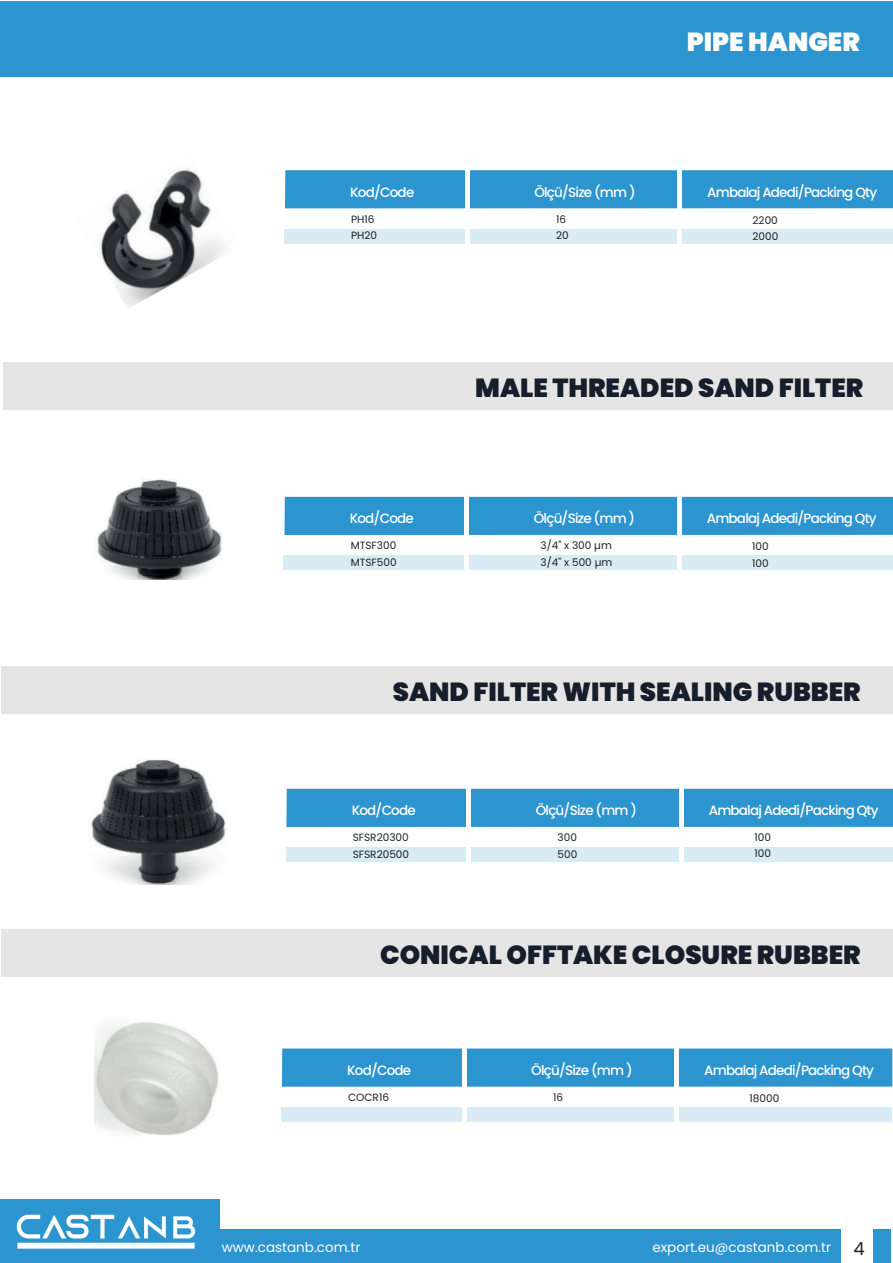
<style>
.page{position:relative;width:893px;height:1263px;background:#fff}
.page>*{position:absolute;margin:0;border:0;box-sizing:border-box;transform-origin:0 0}
.t1{font:900 26.1px "Poppins";color:#171e2b}
.t2{font:900 26.1px "Poppins";color:#fff}
.t3{font:500 13.5px "Poppins";letter-spacing:-.06em;color:#fff}
.t4{font:13.5px "Poppins";color:#fff}
.t5{font:10.5px/16.5px "Poppins";color:#1d2124}
.s1{font-size:18px;color:#231f20}
</style>
<div class="page">
<div style="left:0;top:1229px;width:891px;height:34px;background:#2c94cf"></div>
<div style="left:0;top:1200px;width:219px;height:63px;background:#2c94cf"></div>
<img style="left:16px;top:1214px;width:180px;height:35px">
<div style="left:841px;top:1211px;width:32px;height:52px;background:#fff"></div>
<div style="left:0;top:1px;width:893px;height:76px;background:#2c94cf"></div>
<div style="left:285px;top:170px;width:608px;height:38px;background:#2c94cf"></div>
<div style="left:3px;top:362px;width:890px;height:48px;background:#e4e5e4"></div>
<div style="left:284px;top:229px;width:609px;height:14px;background:#d9ecf6"></div>
<hr style="left:465px;top:168px;width:4px;height:106px;background:#fff">
<hr style="left:678px;top:168px;width:4px;height:106px;background:#fff">
<div style="left:284px;top:497px;width:609px;height:38px;background:#2c94cf"></div>
<div style="left:283px;top:555px;width:610px;height:15px;background:#d9ecf6"></div>
<hr style="left:465px;top:494px;width:4px;height:107px;background:#fff">
<div style="left:677px;top:494px;width:5px;height:107px;background:#fff"></div>
<div style="left:1px;top:666px;width:892px;height:48px;background:#e4e5e4"></div>
<div style="left:286px;top:789px;width:607px;height:38px;background:#2c94cf"></div>
<div style="left:286px;top:847px;width:607px;height:15px;background:#d9ecf6"></div>
<hr style="left:467px;top:786px;width:4px;height:107px;background:#fff">
<hr style="left:679px;top:786px;width:4px;height:107px;background:#fff">
<div style="left:1px;top:929px;width:892px;height:48px;background:#e4e5e4"></div>
<div style="left:282px;top:1048px;width:610px;height:39px;background:#2c94cf"></div>
<div style="left:281px;top:1107px;width:610px;height:15px;background:#d9ecf6"></div>
<hr style="left:462px;top:1046px;width:4px;height:106px;background:#fff">
<hr style="left:675px;top:1046px;width:4px;height:106px;background:#fff">
<img style="left:100px;top:169px;width:124px;height:139px">
<img style="left:97px;top:479px;width:125px;height:101px">
<img style="left:90px;top:760px;width:136px;height:124px">
<img style="left:95px;top:1022px;width:124px;height:113px">
<h1 class="t2" style="left:687px;top:27px;width:175px">PIPE HANGER</h1>
<p class="t3" style="left:350px;top:184px;width:66px">Kod/Code</p>
<p class="t3" style="left:534px;top:184px;width:103px">Ölçü/Size (mm )</p>
<p class="t3" style="left:707px;top:184px;width:171px">Ambalaj Adedi/Packing Qty</p>
<p class="t5" style="left:351px;top:211px;width:27px">PH16<br>PH20</p>
<p class="t5" style="left:556px;top:211px;width:14px">16<br>20</p>
<p class="t5" style="left:753px;top:212px;width:27px">2200<br>2000</p>
<h1 class="t1" style="left:475px;top:373px;width:390px">MALE THREADED SAND FILTER</h1>
<p class="t3" style="left:350px;top:511px;width:66px">Kod/Code</p>
<p class="t3" style="left:534px;top:511px;width:103px">Ölçü/Size (mm )</p>
<p class="t3" style="left:707px;top:511px;width:171px">Ambalaj Adedi/Packing Qty</p>
<p class="t5" style="left:351px;top:537px;width:47px">MTSF300<br>MTSF500</p>
<p class="t5" style="left:541px;top:537px;width:73px">3/4" x 300 µm<br>3/4" x 500 µm</p>
<p class="t5" style="left:752px;top:538px;width:18px">100<br>100</p>
<h1 class="t1" style="left:393px;top:677px;width:469px">SAND FILTER WITH SEALING RUBBER</h1>
<p class="t3" style="left:352px;top:803px;width:66px">Kod/Code</p>
<p class="t3" style="left:536px;top:803px;width:103px">Ölçü/Size (mm )</p>
<p class="t3" style="left:709px;top:803px;width:171px">Ambalaj Adedi/Packing Qty</p>
<p class="t5" style="left:353px;top:829px;width:58px">SFSR20300<br>SFSR20500</p>
<p class="t5" style="left:558px;top:829px;width:21px">300<br>500</p>
<p class="t5" style="left:754px;top:829px;width:18px">100<br>100</p>
<h1 class="t1" style="left:380px;top:940px;width:482px">CONICAL OFFTAKE CLOSURE RUBBER</h1>
<p class="t3" style="left:347px;top:1062px;width:66px">Kod/Code</p>
<p class="t3" style="left:531px;top:1062px;width:103px">Ölçü/Size (mm )</p>
<p class="t3" style="left:704px;top:1062px;width:171px">Ambalaj Adedi/Packing Qty</p>
<p class="t5" style="left:348px;top:1089px;width:42px">COCR16</p>
<p class="t5" style="left:553px;top:1089px;width:12px">16</p>
<p class="t5" style="left:749px;top:1090px;width:31px">18000</p>
<p class="t4" style="left:222px;top:1239px;width:140px">www.castanb.com.tr</p>
<p class="t4" style="left:652px;top:1239px;width:214px">export.eu@castanb.com.tr <span class="s1">4</span></p>
</div>
